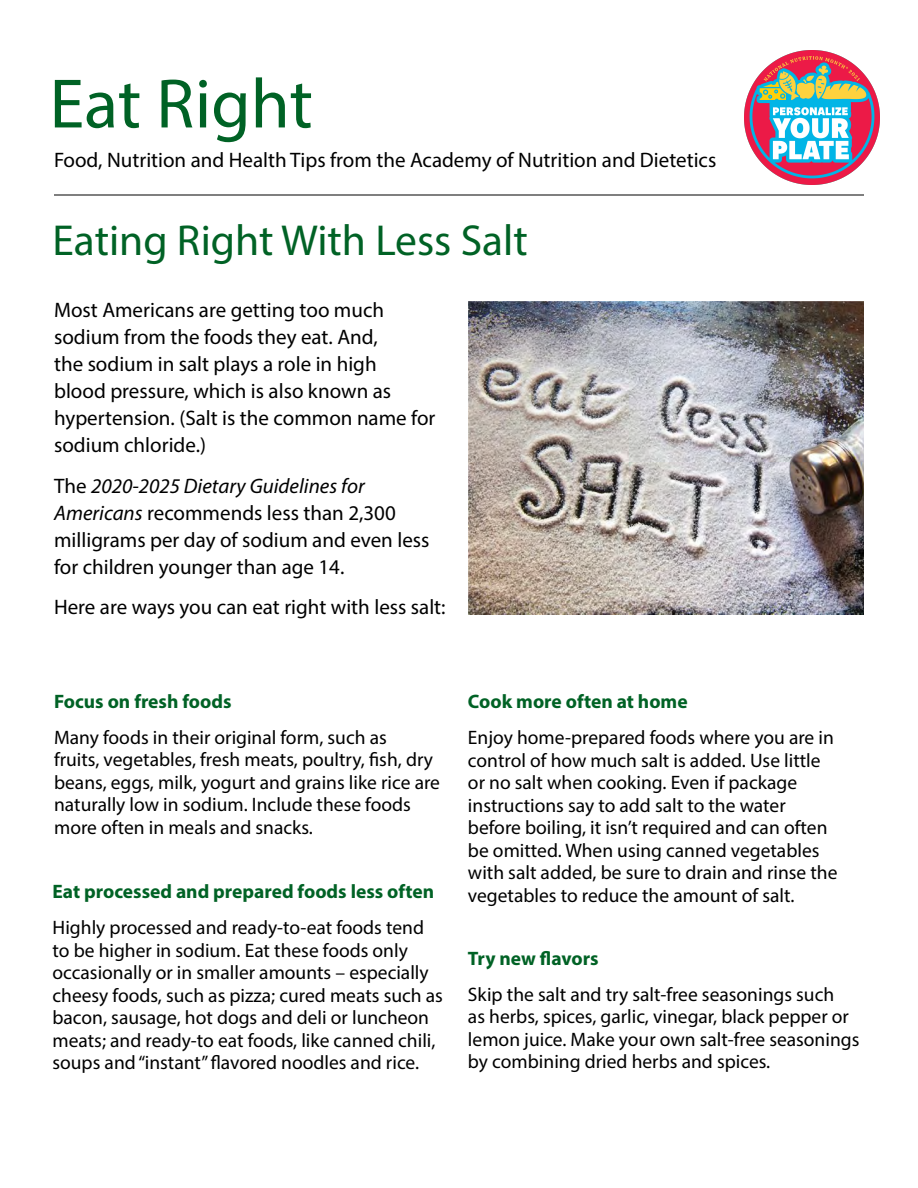
<style>
.page{position:relative;width:918px;height:1188px;background:#fff}
.page>*{position:absolute;margin:0;border:0;box-sizing:border-box;transform-origin:0 0}
.t1{font:70.5px "Myriad Pro";color:#006225}
.t2{font:43.5px "Myriad Pro";color:#006225}
.t3{font:21px/27px "Myriad Pro";color:#000}
.t4{font:19.5px/22.5px "Myriad Pro";color:#000}
.t5{font:700 19.5px "Myriad Pro";color:#006225}
.s1{font-style:italic}
</style>
<div class="page">
<hr style="left:54px;top:195px;width:810px;height:1px;background:#000">
<img style="left:468px;top:301px;width:396px;height:313px">
<img style="left:744px;top:50px;width:135px;height:135px">
<h1 class="t1" style="left:50px;top:60px;width:265px">Eat Right</h1>
<p class="t3" style="left:54px;top:146px;width:664px">Food, Nutrition and Health Tips from the Academy of Nutrition and Dietetics</p>
<h2 class="t2" style="left:52px;top:214px;width:477px">Eating Right With Less Salt</h2>
<p class="t3" style="left:54px;top:296px;width:383px">Most Americans are getting too much sodium from the foods they eat. And,<br>the sodium in salt plays a role in high<br>blood pressure, which is also known as hypertension. (Salt is the common name for sodium chloride.)</p>
<p class="t3" style="left:54px;top:472px;width:377px">The <span class="s1">2020-2025 Dietary Guidelines for Americans</span> recommends less than 2,300 milligrams per day of sodium and even less for children younger than age 14.</p>
<p class="t3" style="left:54px;top:593px;width:393px">Here are ways you can eat right with less salt:</p>
<p class="t5" style="left:54px;top:689px;width:179px">Focus on fresh foods</p>
<p class="t4" style="left:54px;top:726px;width:387px">Many foods in their original form, such as<br>fruits, vegetables, fresh meats, poultry, fish, dry beans, eggs, milk, yogurt and grains like rice are naturally low in sodium. Include these foods more often in meals and snacks.</p>
<p class="t5" style="left:52px;top:879px;width:383px">Eat processed and prepared foods less often</p>
<p class="t4" style="left:52px;top:916px;width:392px">Highly processed and ready-to-eat foods tend to be higher in sodium. Eat these foods only occasionally or in smaller amounts – especially cheesy foods, such as pizza; cured meats such as bacon, sausage, hot dogs and deli or luncheon meats; and ready-to eat foods, like canned chili, soups and “instant” flavored noodles and rice.</p>
<p class="t5" style="left:468px;top:689px;width:221px">Cook more often at home</p>
<p class="t4" style="left:468px;top:726px;width:371px">Enjoy home-prepared foods where you are in control of how much salt is added. Use little or no salt when cooking. Even if package instructions say to add salt to the water before boiling, it isn’t required and can often be omitted. When using canned vegetables with salt added, be sure to drain and rinse the vegetables to reduce the amount of salt.</p>
<p class="t5" style="left:468px;top:945px;width:132px">Try new flavors</p>
<p class="t4" style="left:468px;top:982px;width:393px">Skip the salt and try salt-free seasonings such<br>as herbs, spices, garlic, vinegar, black pepper or lemon juice. Make your own salt-free seasonings by combining dried herbs and spices.</p>
</div>
